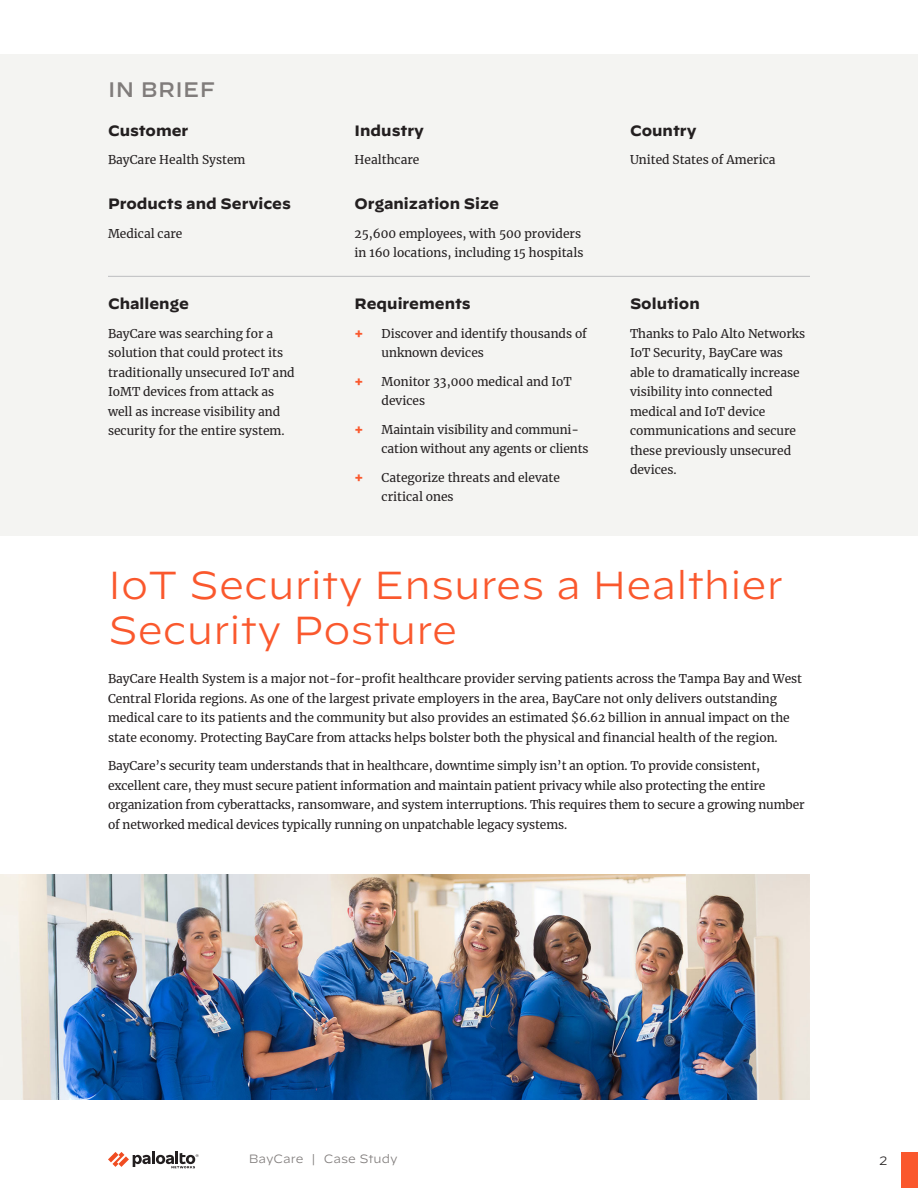
<style>
.page{position:relative;width:918px;height:1188px;background:#fff}
.page>*{position:absolute;margin:0;border:0;box-sizing:border-box;transform-origin:0 0}
.Heading_2{font:300 39px/45px "Decimal";color:#fa582d}
.Heading_3{font:500 21px "Decimal";letter-spacing:.02em;color:#807c7b}
.t1{font:700 15px "Decimal";color:#231f20}
.t2{font:12px/19.5px "Merriweather";color:#231f20}
.t3{font:300 12px "Decimal";color:#807c7b}
.t4{font:700 12px "Decimal";color:#fa582d}
.t5{font:300 12px "Decimal";color:#231f20}
</style>
<div class="page">
<div style="left:901px;top:1152px;width:17px;height:36px;background:#fa582d"></div>
<svg style="left:108px;top:1152px;width:91px;height:16px"></svg>
<div style="left:0;top:54px;width:918px;height:482px;background:#f4f4f2"></div>
<hr style="left:108px;top:276px;width:702px;height:1px;background:#bcbdc0">
<img style="left:0;top:875px;width:810px;height:224px">
<p class="Heading_3" style="left:108px;top:70px;width:109px">IN BRIEF</p>
<p class="t1" style="left:108px;top:122px;width:82px">Customer</p>
<p class="t2" style="left:108px;top:150px;width:139px">BayCare Health System</p>
<p class="t1" style="left:108px;top:195px;width:184px">Products and Services</p>
<p class="t2" style="left:108px;top:223px;width:76px">Medical care</p>
<p class="t1" style="left:108px;top:295px;width:82px">Challenge</p>
<p class="t2" style="left:108px;top:323px;width:188px">BayCare was searching for a solution that could protect its traditionally unsecured IoT and<br>IoMT devices from attack as well as increase visibility and security for the entire system.</p>
<p class="t1" style="left:355px;top:122px;width:71px">Industry</p>
<p class="t2" style="left:355px;top:150px;width:66px">Healthcare</p>
<p class="t1" style="left:355px;top:195px;width:146px">Organization Size</p>
<p class="t2" style="left:355px;top:223px;width:230px">25,600 employees, with 500 providers in 160 locations, including 15 hospitals</p>
<p class="t1" style="left:355px;top:295px;width:118px">Requirements</p>
<p class="t4" style="left:355px;top:326px;width:10px">+</p>
<p class="t2" style="left:382px;top:323px;width:207px">Discover and identify thousands of unknown devices</p>
<p class="t4" style="left:355px;top:374px;width:10px">+</p>
<p class="t2" style="left:382px;top:371px;width:192px">Monitor 33,000 medical and IoT devices</p>
<p class="t4" style="left:355px;top:422px;width:10px">+</p>
<p class="t2" style="left:382px;top:419px;width:209px">Maintain visibility and communi&shy;cation without any agents or clients</p>
<p class="t4" style="left:355px;top:470px;width:10px">+</p>
<p class="t2" style="left:382px;top:467px;width:180px">Categorize threats and elevate critical ones</p>
<p class="t1" style="left:630px;top:122px;width:68px">Country</p>
<p class="t2" style="left:630px;top:150px;width:147px">United States of America</p>
<p class="t1" style="left:630px;top:295px;width:71px">Solution</p>
<p class="t2" style="left:630px;top:323px;width:177px">Thanks to Palo Alto Networks<br>IoT Security, BayCare was able to dramatically increase visibility into connected medical and IoT device communications and secure these previously unsecured devices.</p>
<p class="Heading_2" style="left:108px;top:563px;width:676px">IoT Security Ensures a Healthier<br>Security Posture</p>
<p class="t2" style="left:108px;top:669px;width:696px">BayCare Health System is a major not-for-profit healthcare provider serving patients across the Tampa Bay and West Central Florida regions. As one of the largest private employers in the area, BayCare not only delivers outstanding medical care to its patients and the community but also provides an estimated $6.62 billion in annual impact on the state economy. Protecting BayCare from attacks helps bolster both the physical and financial health of the region.</p>
<p class="t2" style="left:108px;top:756px;width:698px">BayCare’s security team understands that in healthcare, downtime simply isn’t an option. To provide consistent, excellent care, they must secure patient information and maintain patient privacy while also protecting the entire organization from cyberattacks, ransomware, and system interruptions. This requires them to secure a growing number of networked medical devices typically running on unpatchable legacy systems.</p>
<p class="t3" style="left:249px;top:1152px;width:150px">BayCare | Case Study</p>
<p class="t5" style="left:879px;top:1154px;width:10px">2</p>
</div>
